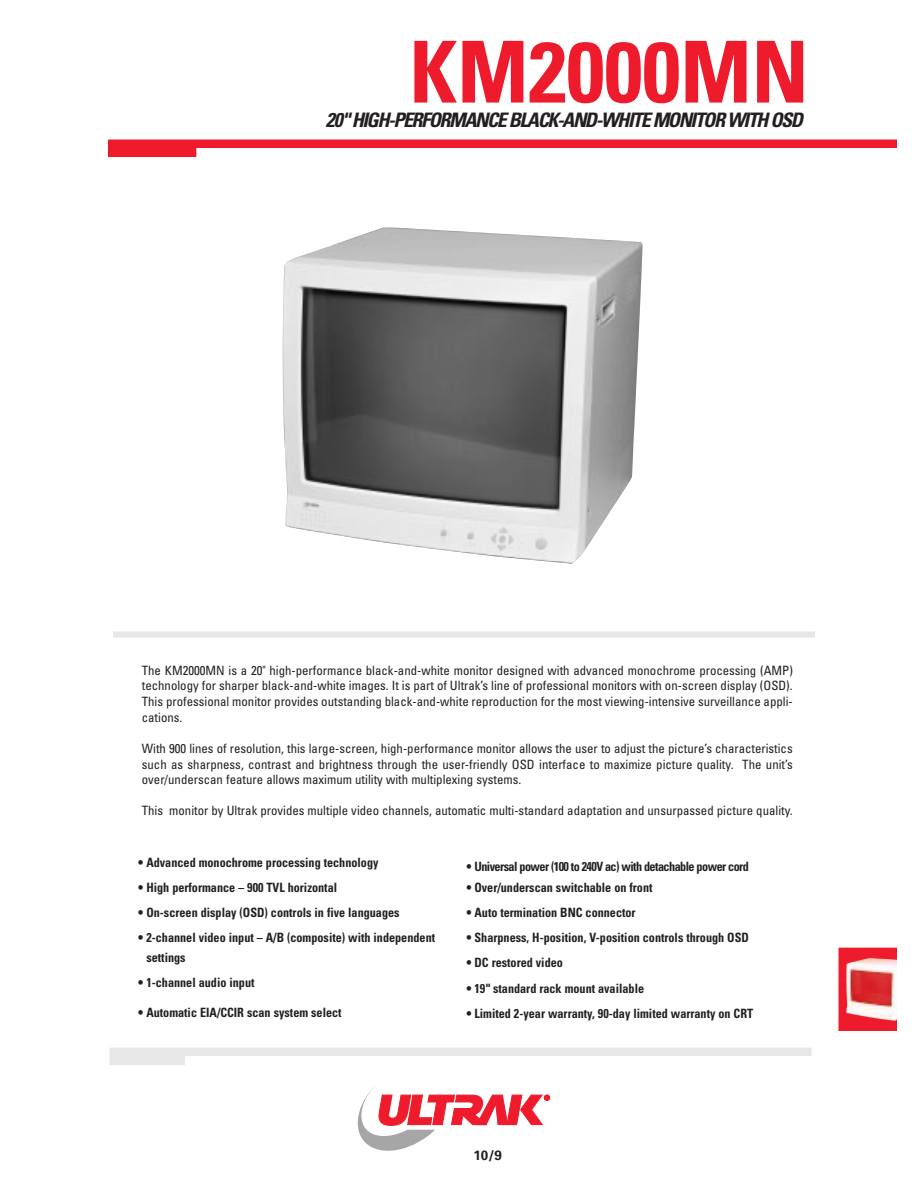
<style>
.page{position:relative;width:918px;height:1188px;background:#fff}
.page>*{position:absolute;margin:0;border:0;box-sizing:border-box;transform-origin:0 0}
.t1{font:700 condensed 85.5px "Univers";color:#ee1b2c}
.t2{font:italic 700 condensed 19.95px "Univers";letter-spacing:-.07em;color:#231f20}
.t3{font:700 13.5px "Univers";color:#231f20}
.t4{font:condensed 12.9px/15.6px "Univers";color:#231f20;text-align:justify}
.t5{font:700 condensed 12.9px/20px "Univers";color:#231f20;scale:.95 1}
.t6{font:700 condensed 12.9px "Univers";letter-spacing:-.045em;color:#231f20;scale:.95 1}
</style>
<div class="page">
<svg style="left:357px;top:1086px;width:193px;height:65px"></svg>
<img style="left:283px;top:227px;width:360px;height:337px">
<svg style="left:838px;top:947px;width:59px;height:84px"></svg>
<svg style="left:108px;top:140px;width:789px;height:17px"></svg>
<svg style="left:110px;top:1048px;width:702px;height:17px"></svg>
<div style="left:113px;top:632px;width:702px;height:6px;background:#e6e7e9"></div>
<h1 class="t1" style="left:410px;top:41px;width:400px">KM2000MN</h1>
<h2 class="t2" style="left:326px;top:112px;width:483px">20"HIGH-PERFORMANCEBLACK-AND-WHITEMONITORWITH OSD</h2>
<p class="t4" style="left:142px;top:664px;width:653px">The KM2000MN is a 20" high-performance black-and-white monitor designed with advanced monochrome processing (AMP) technology for sharper black-and-white images. It is part of Ultrak’s line of professional monitors with on-screen display (OSD).<br>This professional monitor provides outstanding black-and-white reproduction for the most viewing-intensive surveillance appli&shy;cations.</p>
<p class="t4" style="left:142px;top:742px;width:652px">With 900 lines of resolution, this large-screen, high-performance monitor allows the user to adjust the picture’s characteristics such as sharpness, contrast and brightness through the user-friendly OSD interface to maximize picture quality. The unit’s over/underscan feature allows maximum utility with multiplexing systems.</p>
<p class="t4" style="left:142px;top:804px;width:652px">This monitor by Ultrak provides multiple video channels, automatic multi-standard adaptation and unsurpassed picture quality.</p>
<p class="t5" style="left:138px;top:854px;width:254px">• Advanced monochrome processing technology</p>
<p class="t5" style="left:138px;top:879px;width:211px">• High performance – 900 TVL horizontal</p>
<p class="t5" style="left:138px;top:904px;width:277px">• On-screen display (OSD) controls in five languages</p>
<p class="t5" style="left:146px;top:929px;width:305px;text-indent:-8px">• 2-channel video input – A/B (composite) with independent settings</p>
<p class="t5" style="left:138px;top:974px;width:124px">• 1-channel audio input</p>
<p class="t5" style="left:138px;top:1004px;width:216px">• Automatic EIA/CCIR scan system select</p>
<p class="t6" style="left:466px;top:862px;width:299px">• Universal power (100 to 240V ac) with detachable power cord</p>
<p class="t5" style="left:466px;top:879px;width:197px">• Over/underscan switchable on front</p>
<p class="t5" style="left:466px;top:904px;width:180px">• Auto termination BNC connector</p>
<p class="t5" style="left:466px;top:929px;width:299px">• Sharpness, H-position, V-position controls through OSD</p>
<p class="t5" style="left:466px;top:954px;width:103px">• DC restored video</p>
<p class="t5" style="left:466px;top:979px;width:189px">• 19" standard rack mount available</p>
<p class="t5" style="left:466px;top:1004px;width:303px">• Limited 2-year warranty, 90-day limited warranty on CRT</p>
<p class="t3" style="left:473px;top:1150px;width:30px">10/9</p>
</div>
